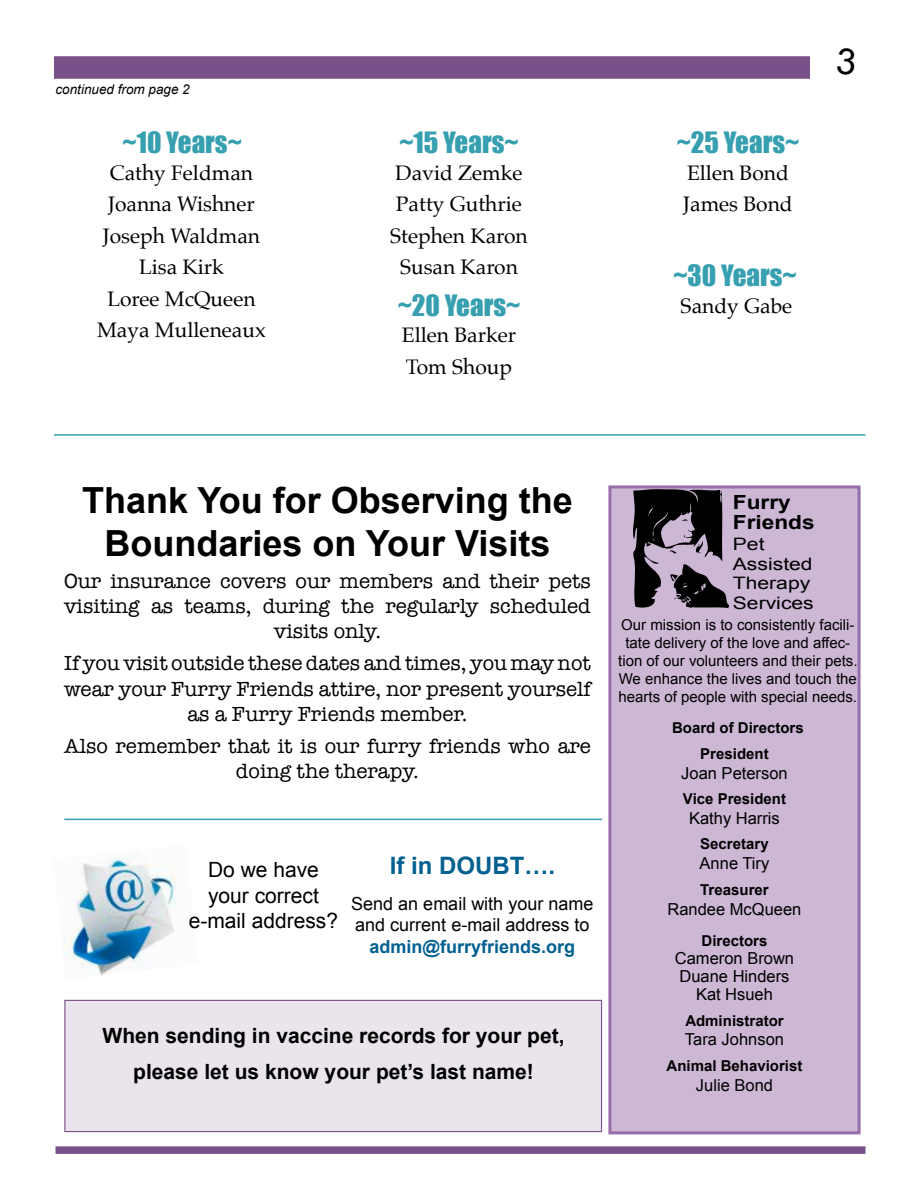
<style>
.page{position:relative;width:918px;height:1188px;background:#fff}
.page>*{position:absolute;margin:0;border:0;box-sizing:border-box;transform-origin:0 0}
.t1{font:700 36px/43.2px "Arial";color:#000;text-align:center}
.t2{font:27px "Impact";color:#369fb0}
.t3{font:700 24px "Arial";color:#006090}
.t4{font:21px/25.2px "American Typewriter";color:#000;text-align:center}
.t5{font:21px/31.5px "Palatino";color:#000;text-align:center}
.t6{font:700 21px/36px "Arial";color:#000;text-align:center}
.t7{font:21px/25.2px "Arial";color:#000;text-align:center}
.t8{font:700 19.5px/19.5px "Arial";color:#000;scale:1.16 1}
.t9{font:18px/21.6px "Arial";color:#000}
.t10{font:700 18px "Arial";color:#006090}
.t11{font:17.25px/19.5px "Arial";color:#000;scale:1.23 1}
.t12{font:16.5px/18px "Arial";color:#000;text-align:center}
.t13{font:15px/18px "Arial";color:#000;text-align:center}
.t14{font:700 15px/25.5px "Arial";color:#000;text-align:center}
.t15{font:italic 13.5px "Arial";color:#000}
</style>
<div class="page">
<div style="left:54px;top:56px;width:756px;height:23px;background:#78518a"></div>
<div style="left:55px;top:1146px;width:810px;height:8px;background:#78518a"></div>
<hr style="left:54px;top:434px;width:811px;height:2px;background:#369fb0">
<div style="left:610px;top:487px;width:249px;height:646px;background:#ccb7d4"></div>
<div style="left:608px;top:485px;width:253px;height:649px;border:3px solid #996fab"></div>
<svg style="left:631px;top:487px;width:98px;height:121px"></svg>
<div style="left:64px;top:1000px;width:538px;height:132px;background:#eae5ed;border:1px solid #78518b"></div>
<img style="left:61px;top:855px;width:115px;height:122px">
<hr style="left:64px;top:819px;width:538px;height:1px;background:#369fb0">
<p class="t15" style="left:55px;top:81px;width:136px">continued from page 2</p>
<p class="t2" style="left:123px;top:121px;width:121px">~10 Years~</p>
<p class="t5" style="left:97px;top:157px;width:170px">Cathy Feldman<br>Joanna Wishner<br>Joseph Waldman<br>Lisa Kirk<br>Loree McQueen<br>Maya Mulleneaux</p>
<p class="t2" style="left:677px;top:121px;width:124px">~25 Years~</p>
<p class="t2" style="left:399px;top:121px;width:121px">~15 Years~</p>
<p class="t5" style="left:390px;top:157px;width:139px">David Zemke<br>Patty Guthrie<br>Stephen Karon<br>Susan Karon</p>
<p class="t5" style="left:683px;top:157px;width:111px;text-align:left">Ellen Bond<br>James Bond</p>
<p class="t2" style="left:673px;top:255px;width:125px">~30 Years~</p>
<p class="t2" style="left:398px;top:284px;width:124px">~20 Years~</p>
<p class="t5" style="left:402px;top:319px;width:116px;text-align:left">Ellen Barker<br>Tom Shoup</p>
<p class="t5" style="left:681px;top:290px;width:113px">Sandy Gabe</p>
<h1 class="t1" style="left:82px;top:480px;width:492px">Thank You for Observing the<br>Boundaries on Your Visits</h1>
<p class="t4" style="left:64px;top:568px;width:528px">Our insurance covers our members and their pets visiting as teams, during the regularly scheduled visits only.</p>
<p class="t4" style="left:64px;top:650px;width:528px">If you visit outside these dates and times, you may not wear your Furry Friends attire, nor present yourself as a Furry Friends member.</p>
<p class="t4" style="left:64px;top:732px;width:528px">Also remember that it is our furry friends who are doing the therapy.</p>
<p class="t7" style="left:189px;top:858px;width:151px">Do we have your correct e-mail address?</p>
<p class="t3" style="left:390px;top:850px;width:167px">If in DOUBT….</p>
<p class="t9" style="left:351px;top:893px;width:244px">Send an email with your name and current e-mail address to</p>
<p class="t10" style="left:370px;top:935px;width:207px">admin@furryfriends.org</p>
<p class="t6" style="left:103px;top:1019px;width:464px">When sending in vaccine records for your pet, please let us know your pet’s last name!</p>
<p class="t8" style="left:733px;top:493px;width:72px">Furry<br>Friends</p>
<p class="t11" style="left:733px;top:535px;width:67px">Pet<br>Assisted<br>Therapy<br>Services</p>
<p class="t13" style="left:618px;top:616px;width:241px">Our mission is to consistently facili&shy;tate delivery of the love and affec&shy;tion of our volunteers and their pets.<br>We enhance the lives and touch the hearts of people with special needs.</p>
<p class="t14" style="left:672px;top:716px;width:133px">Board of Directors<br>President</p>
<p class="t12" style="left:681px;top:764px;width:108px">Joan Peterson</p>
<p class="t14" style="left:683px;top:787px;width:105px">Vice President</p>
<p class="t12" style="left:689px;top:809px;width:92px">Kathy Harris</p>
<p class="t14" style="left:700px;top:832px;width:70px">Secretary</p>
<p class="t12" style="left:700px;top:855px;width:71px">Anne Tiry</p>
<p class="t14" style="left:700px;top:877px;width:70px">Treasurer</p>
<p class="t12" style="left:668px;top:900px;width:135px">Randee McQueen</p>
<p class="t14" style="left:702px;top:929px;width:67px">Directors</p>
<p class="t12" style="left:675px;top:949px;width:121px">Cameron Brown<br>Duane Hinders<br>Kat Hsueh</p>
<p class="t14" style="left:685px;top:1008px;width:100px">Administrator</p>
<p class="t12" style="left:685px;top:1031px;width:101px">Tara Johnson</p>
<p class="t14" style="left:667px;top:1053px;width:137px">Animal Behaviorist</p>
<p class="t12" style="left:696px;top:1076px;width:79px">Julie Bond</p>
</div>
